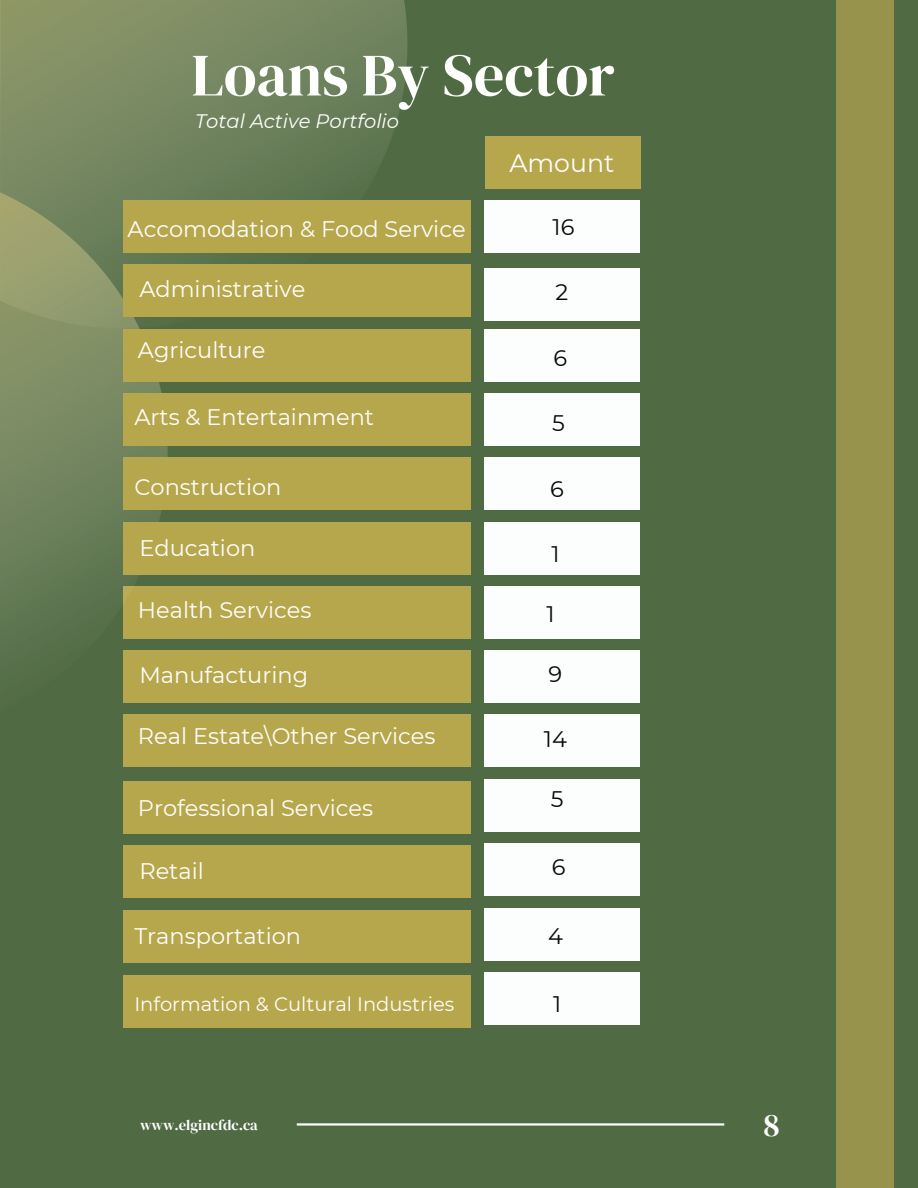
<style>
.page{position:relative;width:918px;height:1188px;background:#506a43}
.page>*{position:absolute;margin:0;border:0;box-sizing:border-box;transform-origin:0 0}
.t1{font:60px "DM Serif Display";color:#fefefd}
.t2{font:32.1px "DM Serif Display";color:#fefefd}
.t3{font:25.2px "Montserrat";color:#fefefd}
.t4{font:22.5px "Montserrat";color:#fefefd}
.t5{font:22.5px "Montserrat";color:#080704}
.t6{font:19.5px "Montserrat";color:#fefefd}
.t7{font:italic 19.5px "Montserrat";color:#fefefd}
.t8{font:14.7px "DM Serif Display";color:#fefefd}
</style>
<div class="page">
<svg style="left:0;top:0;width:408px;height:265px;background:#73855d"></svg>
<div style="left:123px;top:587px;width:348px;height:52px;background:#b7a74c"></div>
<div style="left:123px;top:651px;width:348px;height:52px;background:#b7a74c"></div>
<div style="left:123px;top:715px;width:348px;height:52px;background:#b7a74c"></div>
<div style="left:123px;top:782px;width:348px;height:52px;background:#b7a74c"></div>
<div style="left:123px;top:846px;width:348px;height:52px;background:#b7a74c"></div>
<div style="left:484px;top:200px;width:156px;height:52px;background:#fcfdfd"></div>
<div style="left:486px;top:137px;width:155px;height:52px;background:#b7a74c"></div>
<div style="left:484px;top:651px;width:156px;height:52px;background:#fcfdfd"></div>
<div style="left:484px;top:715px;width:156px;height:52px;background:#fcfdfd"></div>
<div style="left:484px;top:779px;width:156px;height:52px;background:#fcfdfd"></div>
<div style="left:484px;top:844px;width:156px;height:52px;background:#fcfdfd"></div>
<hr style="left:297px;top:1123px;width:427px;height:3px;background:#fcfdfd">
<svg style="left:0;top:167px;width:168px;height:548px"></svg>
<div style="left:123px;top:458px;width:348px;height:52px;background:#b7a74c"></div>
<div style="left:123px;top:911px;width:348px;height:52px;background:#b7a74c"></div>
<div style="left:484px;top:908px;width:156px;height:52px;background:#fcfdfd"></div>
<div style="left:123px;top:976px;width:348px;height:52px;background:#b7a74c"></div>
<div style="left:484px;top:972px;width:156px;height:52px;background:#fcfdfd"></div>
<div style="left:123px;top:522px;width:348px;height:52px;background:#b7a74c"></div>
<div style="left:123px;top:394px;width:348px;height:52px;background:#b7a74c"></div>
<div style="left:484px;top:586px;width:156px;height:52px;background:#fcfdfd"></div>
<div style="left:484px;top:522px;width:156px;height:52px;background:#fcfdfd"></div>
<div style="left:484px;top:458px;width:156px;height:52px;background:#fcfdfd"></div>
<div style="left:123px;top:329px;width:348px;height:52px;background:#b7a74c"></div>
<div style="left:123px;top:265px;width:348px;height:52px;background:#b7a74c"></div>
<div style="left:123px;top:200px;width:348px;height:52px;background:#b7a74c"></div>
<div style="left:484px;top:394px;width:156px;height:52px;background:#fcfdfd"></div>
<div style="left:484px;top:329px;width:156px;height:52px;background:#fcfdfd"></div>
<div style="left:484px;top:268px;width:156px;height:52px;background:#fcfdfd"></div>
<div style="left:836px;top:0;width:58px;height:1188px;background:#97934c"></div>
<h1 class="t1" style="left:191px;top:41px;width:425px">Loans By Sector</h1>
<p class="t7" style="left:195px;top:108px;width:205px">Total Active Portfolio</p>
<p class="t4" style="left:128px;top:213px;width:340px">Accomodation &amp; Food Service</p>
<p class="t4" style="left:139px;top:273px;width:167px">Administrative</p>
<p class="t4" style="left:138px;top:335px;width:129px">Agriculture</p>
<p class="t4" style="left:134px;top:402px;width:241px">Arts &amp; Entertainment</p>
<p class="t4" style="left:134px;top:472px;width:149px">Construction</p>
<p class="t4" style="left:139px;top:533px;width:117px">Education</p>
<p class="t4" style="left:138px;top:595px;width:175px">Health Services</p>
<p class="t4" style="left:139px;top:660px;width:170px">Manufacturing</p>
<p class="t4" style="left:138px;top:721px;width:299px">Real Estate\Other Services</p>
<p class="t4" style="left:138px;top:793px;width:237px">Professional Services</p>
<p class="t4" style="left:139px;top:855px;width:66px">Retail</p>
<p class="t4" style="left:134px;top:920px;width:168px">Transportation</p>
<p class="t6" style="left:134px;top:991px;width:322px">Information &amp; Cultural Industries</p>
<p class="t3" style="left:509px;top:146px;width:106px">Amount</p>
<p class="t5" style="left:553px;top:212px;width:23px">16</p>
<p class="t5" style="left:555px;top:277px;width:14px">2</p>
<p class="t5" style="left:553px;top:342px;width:15px">6</p>
<p class="t5" style="left:552px;top:408px;width:14px">5</p>
<p class="t5" style="left:550px;top:473px;width:15px">6</p>
<p class="t5" style="left:551px;top:539px;width:10px">1</p>
<p class="t5" style="left:547px;top:599px;width:10px">1</p>
<p class="t5" style="left:549px;top:659px;width:15px">9</p>
<p class="t5" style="left:544px;top:724px;width:24px">14</p>
<p class="t5" style="left:551px;top:784px;width:14px">5</p>
<p class="t5" style="left:552px;top:852px;width:15px">6</p>
<p class="t5" style="left:548px;top:920px;width:16px">4</p>
<p class="t5" style="left:553px;top:988px;width:10px">1</p>
<p class="t8" style="left:140px;top:1117px;width:119px">www.elgincfdc.ca</p>
<h2 class="t2" style="left:764px;top:1106px;width:18px">8</h2>
</div>
